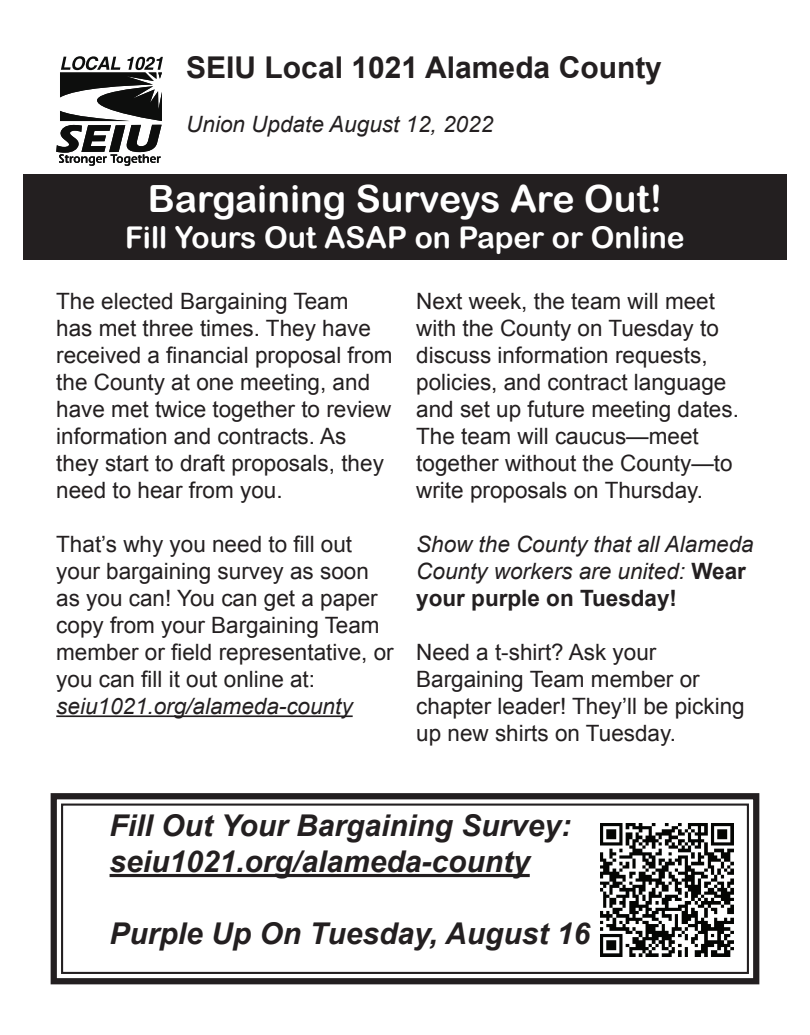
<style>
.page{position:relative;width:810px;height:1035px;background:#fff}
.page>*{position:absolute;margin:0;border:0;box-sizing:border-box;transform-origin:0 0}
.t1{font:37.5px "Arial Rounded MT Bold";color:#fff}
.t2{font:italic 700 30px/36px "Arial";color:#231f20}
.t3{font:30px "Arial Rounded MT Bold";color:#fff}
.t4{font:700 30px "Arial";color:#231f20}
.t5{font:22.5px/27px "Arial";color:#231f20}
.t6{font:italic 22.5px/27px "Arial";color:#231f20}
.s1{font-weight:700;font-style:normal}
</style>
<div class="page">
<div style="left:23px;top:174px;width:764px;height:86px;background:#231f20"></div>
<svg style="left:56px;top:56px;width:107px;height:110px"></svg>
<hr style="left:56px;top:715px;width:297px;height:2px;background:#231f20">
<svg style="left:50px;top:793px;width:710px;height:192px"></svg>
<div style="left:61px;top:804px;width:688px;height:170px;border:2px solid #231f20"></div>
<hr style="left:110px;top:874px;width:420px;height:3px;background:#231f20">
<img style="left:600px;top:823px;width:133px;height:133px">
<h2 class="t4" style="left:186px;top:48px;width:477px">SEIU Local 1021 Alameda County</h2>
<p class="t6" style="left:186px;top:111px;width:308px">Union Update August 12, 2022</p>
<h1 class="t1" style="left:148px;top:176px;width:516px">Bargaining Surveys Are Out!</h1>
<h2 class="t3" style="left:125px;top:219px;width:561px">Fill Yours Out ASAP on Paper or Online</h2>
<p class="t5" style="left:56px;top:288px;width:338px">The elected Bargaining Team<br>has met three times. They have received a financial proposal from the County at one meeting, and have met twice together to review information and contracts. As they start to draft proposals, they need to hear from you.</p>
<p class="t5" style="left:56px;top:531px;width:339px">That’s why you need to fill out your bargaining survey as soon as you can! You can get a paper copy from your Bargaining Team member or field representative, or you can fill it out online at:</p>
<p class="t6" style="left:56px;top:693px;width:298px">seiu1021.org/alameda-county</p>
<p class="t5" style="left:416px;top:288px;width:324px">Next week, the team will meet with the County on Tuesday to discuss information requests, policies, and contract language and set up future meeting dates.<br>The team will caucus—meet together without the County—to write proposals on Thursday.</p>
<p class="t6" style="left:416px;top:531px;width:339px">Show the County that all Alameda<br>County workers are united: <span class="s1">Wear your purple on Tuesday!</span></p>
<p class="t5" style="left:416px;top:639px;width:330px">Need a t-shirt? Ask your<br>Bargaining Team member or chapter leader! They’ll be picking up new shirts on Tuesday.</p>
<h2 class="t2" style="left:110px;top:809px;width:463px">Fill Out Your Bargaining Survey: seiu1021.org/alameda-county</h2>
<h2 class="t2" style="left:110px;top:917px;width:482px">Purple Up On Tuesday, August 16</h2>
</div>
